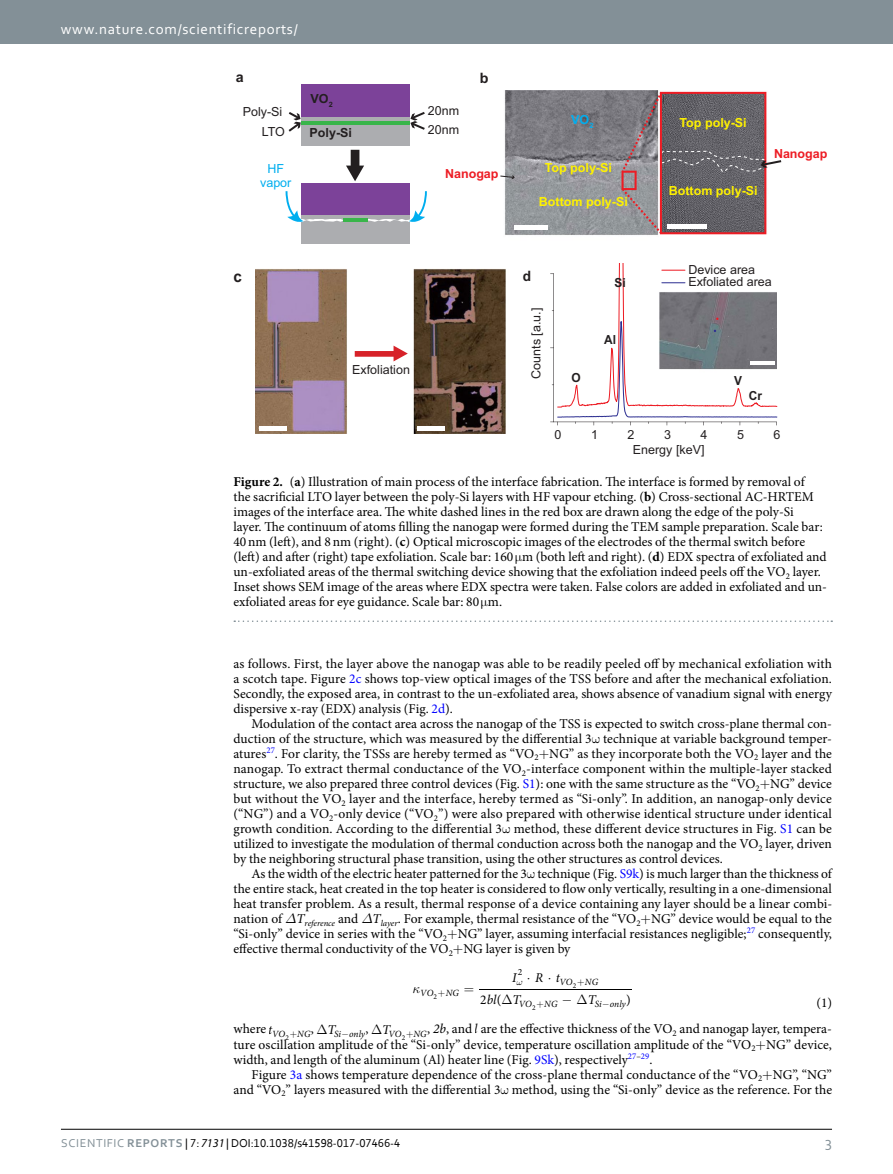
<style>
.page{position:relative;width:893px;height:1174px;background:#fff}
.page>*{position:absolute;margin:0;border:0;box-sizing:border-box;transform-origin:0 0}
.t1{font:700 16.05px "Arial";color:#231f20;scale:.95 1}
.t2{font:15px "Corbel 2";letter-spacing:.045em;color:#fff}
.t3{font:15px "Corbel 2";color:#839097}
.t4{font:700 14.25px "Arial";color:#231f20}
.t5{font:700 14.25px "Arial";color:#231f20;scale:.95 1}
.t6{font:13.5px/15px "Minion Pro";color:#000;text-align:justify}
.t7{font:13.35px/22px "Minion Pro It 5";color:#000}
.t8{font:13.35px "Minion Pro Regular 4";color:#000}
.t9{font:13.35px "Euclid Symbol 4";color:#000}
.t10{font:12.45px/20.4px "Arial";color:#231f20;text-align:right}
.t11{font:700 12.45px "Arial";color:#fff200}
.t12{font:700 12.45px "Arial";color:#ed1c24}
.t13{font:700 12.45px "Arial";color:#231f20}
.t14{font:700 12.45px "Arial";color:#231f20;scale:.95 1}
.t15{font:12.45px/13.6px "Arial";color:#00aeef;text-align:center}
.t16{font:700 12.45px "Arial";color:#00aeef}
.t17{font:12px "Corbel";color:#000}
.t18{font:9.45px "Minion Pro It 5";letter-spacing:.005em;color:#000}
.t19{font:9.45px "Minion Pro Regular 4";color:#000}
.t20{font:7.35px "Minion Pro Regular 4";color:#000}
.s1{font-weight:700}
.s2{color:#00f}
.s3{font-style:italic}
.s4{font-family:"Minion Pro It 6";font-size:13.35px}
.s5{font-family:"Minion Pro It 2";font-size:13.35px}
.s6{font-family:"Minion Pro It 3";font-size:13.35px}
.s7{font-family:"Minion Pro It 4";font-size:13.35px}
.s8{font-family:"Corbel 2";color:#839097}
.s9{font-family:"Corbel Bold 2";color:#839097}
.s10{font-family:"Myriad Pro";font-style:italic}
</style>
<div class="page">
<div style="left:0;top:0;width:893px;height:43px;background:#839097"></div>
<hr style="left:61px;top:1129px;width:771px;height:1px;background:#000">
<hr style="left:479px;top:989px;width:153px;height:1px;background:#000">
<img style="left:256px;top:91px;width:521px;height:343px">
<div style="left:301px;top:85px;width:108px;height:32px;background:#7c4299"></div>
<div style="left:301px;top:124px;width:108px;height:21px;background:#acadb0"></div>
<div style="left:301px;top:117px;width:108px;height:8px;background:#acadb0"></div>
<hr style="left:301px;top:121px;width:108px;height:3px;background:#39b54a">
<div style="left:301px;top:183px;width:108px;height:32px;background:#7c4299"></div>
<div style="left:301px;top:222px;width:109px;height:21px;background:#acadb0"></div>
<svg style="left:286px;top:191px;width:141px;height:36px"></svg>
<hr style="left:514px;top:225px;width:34px;height:4px;background:#fff">
<svg style="left:346px;top:150px;width:18px;height:31px"></svg>
<svg style="left:500px;top:175px;width:15px;height:4px"></svg>
<svg style="left:355px;top:345px;width:53px;height:16px"></svg>
<hr style="left:417px;top:426px;width:28px;height:4px;background:#fff">
<hr style="left:259px;top:426px;width:28px;height:4px;background:#fff">
<svg style="left:550px;top:263px;width:227px;height:162px"></svg>
<svg style="left:621px;top:92px;width:160px;height:142px;background:#84757a"></svg>
<svg style="left:289px;top:112px;width:12px;height:20px"></svg>
<svg style="left:410px;top:112px;width:15px;height:18px"></svg>
<svg style="left:234px;top:620px;width:598px;height:2px"></svg>
<p class="t2" style="left:61px;top:19px;width:238px">www.nature.com/scientificreports/</p>
<p class="t4" style="left:236px;top:68px;width:9px">a</p>
<p class="t4" style="left:480px;top:68px;width:10px">b</p>
<p class="t10" style="left:243px;top:101px;width:44px">Poly-Si<br>LTO</p>
<p class="t15" style="left:260px;top:162px;width:33px">HF vapor</p>
<p class="t13" style="left:311px;top:91px;width:24px">VO<sub>2</sub></p>
<p class="t13" style="left:310px;top:124px;width:44px">Poly-Si</p>
<p class="t10" style="left:428px;top:101px;width:33px;line-height:18.9px;text-align:left">20nm<br>20nm</p>
<p class="t12" style="left:445px;top:165px;width:55px">Nanogap</p>
<p class="t1" style="left:233px;top:266px;width:10px">c</p>
<p class="t10" style="left:352px;top:359px;width:59px">Exfoliation</p>
<p class="t16" style="left:571px;top:111px;width:24px">VO<sub>2</sub></p>
<p class="t11" style="left:545px;top:159px;width:69px">Top poly-Si</p>
<p class="t11" style="left:539px;top:193px;width:90px">Bottom poly-Si</p>
<p class="t11" style="left:680px;top:114px;width:69px">Top poly-Si</p>
<p class="t11" style="left:669px;top:182px;width:90px">Bottom poly-Si</p>
<p class="t12" style="left:774px;top:145px;width:55px">Nanogap</p>
<p class="t5" style="left:523px;top:266px;width:10px">d</p>
<p class="t10" style="left:688px;top:259px;width:68px">Device area</p>
<p class="t14" style="left:615px;top:274px;width:13px">Si</p>
<p class="t10" style="left:688px;top:272px;width:85px">Exfoliated area</p>
<p class="t10" style="left:526px;top:379px;width:72px;rotate:-90deg">C s t nuo [ a ] .u.</p>
<p class="t14" style="left:604px;top:331px;width:14px">Al</p>
<p class="t14" style="left:571px;top:369px;width:11px">O</p>
<p class="t14" style="left:734px;top:372px;width:10px">V</p>
<p class="t14" style="left:749px;top:387px;width:15px">Cr</p>
<p class="t10" style="left:554px;top:424px;width:8px">0</p>
<p class="t10" style="left:591px;top:424px;width:8px">1</p>
<p class="t10" style="left:627px;top:424px;width:8px">2</p>
<p class="t10" style="left:664px;top:424px;width:8px">3</p>
<p class="t10" style="left:700px;top:424px;width:8px">4</p>
<p class="t10" style="left:737px;top:424px;width:8px">5</p>
<p class="t10" style="left:773px;top:424px;width:8px">6</p>
<p class="t10" style="left:633px;top:440px;width:73px">Energy [keV]</p>
<p class="t6" style="left:233px;top:474px;width:595px;text-align:left"><span class="s1">Figure 2.</span> (<span class="s1">a</span>) Illustration of main process of the interface fabrication. The interface is formed by removal of<br>the sacrificial LTO layer between the poly-Si layers with HF vapour etching. (<span class="s1">b</span>) Cross-sectional AC-HRTEM images of the interface area. The white dashed lines in the red box are drawn along the edge of the poly-Si<br>layer. The continuum of atoms filling the nanogap were formed during the TEM sample preparation. Scale bar:<br>40nm (left), and 8nm (right). (<span class="s1">c</span>) Optical microscopic images of the electrodes of the thermal switch before (left) and after (right) tape exfoliation. Scale bar: 160 m (both left and right). (<span class="s1">d</span>) EDX spectra of exfoliated and un-exfoliated areas of the thermal switching device showing that the exfoliation indeed peels off the VO<sub>2</sub> layer.<br>Inset shows SEM image of the areas where EDX spectra were taken. False colors are added in exfoliated and un&shy;exfoliated areas for eye guidance. Scale bar: 80 m.</p>
<p class="t6" style="left:233px;top:656px;width:600px">as follows. First, the layer above the nanogap was able to be readily peeled off by mechanical exfoliation with a scotch tape. Figure <span class="s2">2c</span> shows top-view optical images of the TSS before and after the mechanical exfoliation.<br>Secondly, the exposed area, in contrast to the un-exfoliated area, shows absence of vanadium signal with energy dispersive x-ray (EDX) analysis (Fig. <span class="s2">2d</span>).</p>
<p class="t6" style="left:233px;top:716px;width:600px;text-indent:18px">Modulation of the contact area across the nanogap of the TSS is expected to switch cross-plane thermal con&shy;duction of the structure, which was measured by the differential 3 technique at variable background temper&shy;atures<sup>27</sup>. For clarity, the TSSs are hereby termed as “VO<sub>2</sub> NG” as they incorporate both the VO<sub>2</sub> layer and the nanogap. To extract thermal conductance of the VO<sub>2</sub>-interface component within the multiple-layer stacked structure, we also prepared three control devices (Fig. <span class="s2">S1</span>): one with the same structure as the “VO<sub>2</sub> NG” device but without the VO<sub>2</sub> layer and the interface, hereby termed as “Si-only”. In addition, an nanogap-only device (“NG”) and a VO<sub>2</sub>-only device (“VO<sub>2</sub>”) were also prepared with otherwise identical structure under identical growth condition. According to the differential 3 method, these different device structures in Fig. <span class="s2">S1</span> can be utilized to investigate the modulation of thermal conduction across both the nanogap and the VO<sub>2</sub> layer, driven by the neighboring structural phase transition, using the other structures as control devices.</p>
<p class="t6" style="left:233px;top:866px;width:600px;text-indent:18px">As the width of the electric heater patterned for the 3 technique (Fig. <span class="s2">S9k</span>) is much larger than the thickness of the entire stack, heat created in the top heater is considered to flow only vertically, resulting in a one-dimensional heat transfer problem. As a result, thermal response of a device containing any layer should be a linear combi&shy;nation of <span class="s3">T</span><sub>reference</sub> and <span class="s3">T</span><sub>layer</sub>. For example, thermal resistance of the “VO<sub>2</sub> NG” device would be equal to the “Si-only” device in series with the “VO<sub>2</sub> NG” layer, assuming interfacial resistances negligible;<sup>27</sup> consequently, effective thermal conductivity of the VO<sub>2</sub> NG layer is given by</p>
<p class="t7" style="left:527px;top:966px;width:35px">⋅ R t</p>
<p class="t8" style="left:480px;top:990px;width:34px">2 (∆</p>
<p class="t9" style="left:562px;top:991px;width:49px">−∆ −</p>
<p class="t19" style="left:518px;top:966px;width:6px">2</p>
<p class="t7" style="left:487px;top:966px;width:35px;text-indent:25px">I bl T</p>
<p class="t18" style="left:559px;top:975px;width:15px">VO</p>
<p class="t18" style="left:585px;top:975px;width:15px">NG</p>
<p class="t20" style="left:573px;top:980px;width:5px">2</p>
<p class="t18" style="left:420px;top:986px;width:15px">VO</p>
<p class="t18" style="left:446px;top:986px;width:15px">NG</p>
<p class="t7" style="left:588px;top:988px;width:10px">T</p>
<p class="t8" style="left:626px;top:990px;width:6px">)</p>
<p class="t8" style="left:816px;top:994px;width:17px">(1)</p>
<p class="t20" style="left:434px;top:991px;width:5px">2</p>
<p class="t18" style="left:519px;top:997px;width:15px">VO</p>
<p class="t18" style="left:544px;top:997px;width:15px">NG</p>
<p class="t18" style="left:595px;top:997px;width:32px">Si only</p>
<p class="t20" style="left:532px;top:1002px;width:5px">2</p>
<p class="t6" style="left:233px;top:1021px;width:600px">where <span class="s4">t</span><sub>VO</sub><sub>2</sub> <sub>NG</sub>, ∆<span class="s5">T</span><sub>Si</sub>−<sub>only</sub>, ∆<span class="s6">T</span><sub>VO</sub><sub>2</sub> <sub>NG</sub>, <span class="s3">2b</span>, and <span class="s7">l</span> are the effective thickness of the VO<sub>2</sub> and nanogap layer, tempera&shy;ture oscillation amplitude of the “Si-only” device, temperature oscillation amplitude of the “VO<sub>2</sub> NG” device, width, and length of the aluminum (Al) heater line (Fig. <span class="s2">9Sk</span>), respectively<sup>27</sup><sup>–</sup><sup>29</sup>.</p>
<p class="t6" style="left:233px;top:1066px;width:600px;text-align:right">Figure <span class="s2">3a</span> shows temperature dependence of the cross-plane thermal conductance of the “VO<sub>2</sub> NG”, “NG” and “VO<sub>2</sub>” layers measured with the differential 3 method, using the “Si-only” device as the reference. For the</p>
<p class="t17" style="left:61px;top:1135px;width:341px"><span class="s8">Scientific</span> <span class="s9">REPOrTS</span> | 7: <span class="s10">7131</span> | DOI:10.1038/s41598-017-07466-4</p>
<p class="t3" style="left:825px;top:1132px;width:8px">3</p>
</div>
